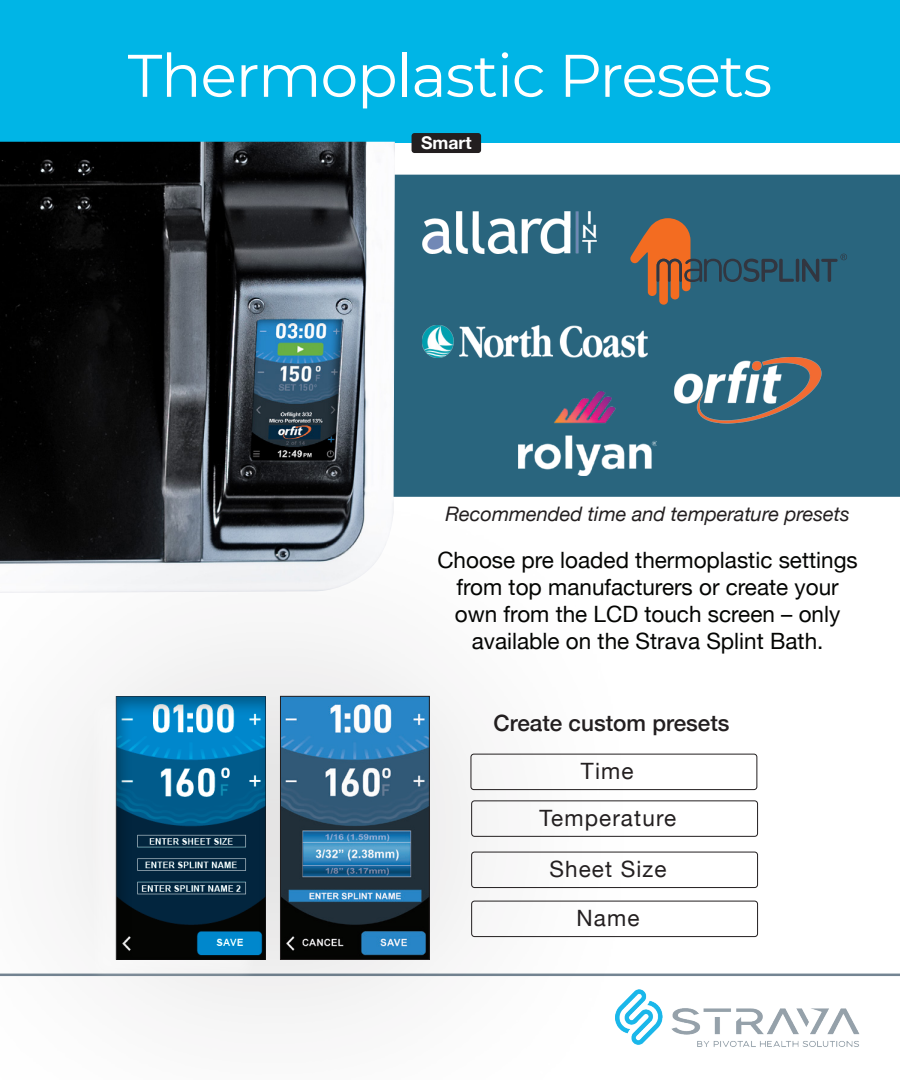
<style>
.page{position:relative;width:900px;height:1080px;background:#fff}
.page>*{position:absolute;margin:0;border:0;box-sizing:border-box;transform-origin:0 0}
.t1{font:60px "Montserrat";letter-spacing:-.02em;color:#fff}
.t2{font:22.5px/27px "Helvetica Neue";color:#040503;text-align:center}
.t3{font:22.5px "Helvetica Neue";letter-spacing:.05em;color:#231f20}
.t4{font:500 22.5px "Helvetica Neue";color:#231f20}
.t5{font:italic 20px "Helvetica Neue";color:#231f20}
.t6{font:700 17.5px "Helvetica Neue";color:#fff}
</style>
<div class="page">
<div style="left:471px;top:754px;width:286px;height:36px;border:1px solid #231f20;border-radius:3px"></div>
<div style="left:395px;top:175px;width:505px;height:322px;background:#29657e"></div>
<img style="left:423px;top:211px;width:173px;height:43px">
<img style="left:423px;top:326px;width:225px;height:31px">
<img style="left:674px;top:357px;width:148px;height:66px">
<div style="left:0;top:0;width:900px;height:142px;background:#00b5e6"></div>
<div style="left:659px;top:261px;width:9px;height:44px;background:#f36c21;border-radius:4px"></div>
<div style="left:671px;top:261px;width:8px;height:39px;background:#f36c21;border-radius:4px"></div>
<svg style="left:630px;top:218px;width:217px;height:78px;background:#4c6168"></svg>
<img style="left:671px;top:1008px;width:189px;height:39px">
<hr style="left:0;top:974px;width:900px;height:2px;background:#748593">
<div style="left:412px;top:133px;width:69px;height:20px;background:#231f20;border-radius:3px"></div>
<img style="left:0;top:142px;width:395px;height:317px">
<img style="left:519px;top:391px;width:138px;height:68px">
<div style="left:0;top:459px;width:667px;height:621px;background:#231f20;opacity:.2"></div>
<div style="left:87px;top:696px;width:172px;height:286px;background:#f5f5f5"></div>
<div style="left:114px;top:696px;width:153px;height:265px;background:#231f20;opacity:.39"></div>
<img style="left:282px;top:698px;width:146px;height:260px">
<div style="left:280px;top:696px;width:150px;height:264px;border:1px solid #231f20"></div>
<div style="left:471px;top:801px;width:287px;height:36px;border:1px solid #231f20;border-radius:3px"></div>
<div style="left:471px;top:852px;width:287px;height:36px;border:1px solid #231f20;border-radius:3px"></div>
<div style="left:471px;top:901px;width:287px;height:36px;border:1px solid #231f20;border-radius:3px"></div>
<p class="t1" style="left:128px;top:34px;width:646px">Thermoplastic Presets</p>
<p class="t6" style="left:421px;top:129px;width:52px">Smart</p>
<p class="t5" style="left:445px;top:499px;width:406px">Recommended time and temperature presets</p>
<p class="t2" style="left:437px;top:548px;width:422px">Choose pre loaded thermoplastic settings from top manufacturers or create your own from the LCD touch screen – only available on the Strava Splint Bath.</p>
<p class="t4" style="left:494px;top:705px;width:237px">Create custom presets</p>
<p class="t3" style="left:581px;top:755px;width:54px">Time</p>
<p class="t3" style="left:540px;top:801px;width:138px">Temperature</p>
<p class="t3" style="left:549px;top:853px;width:119px">Sheet Size</p>
<p class="t3" style="left:576px;top:902px;width:64px">Name</p>
</div>
